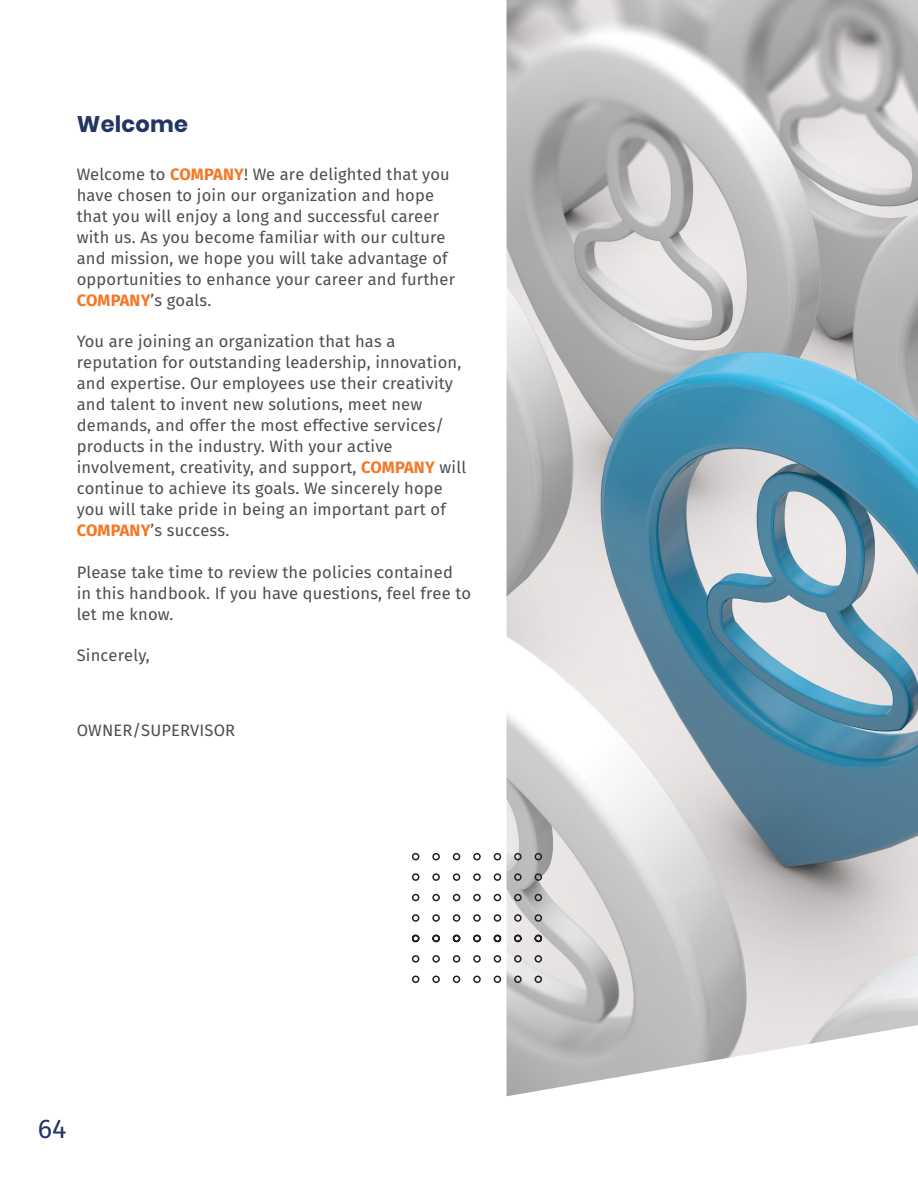
<style>
.page{position:relative;width:918px;height:1188px;background:#fff}
.page>*{position:absolute;margin:0;border:0;box-sizing:border-box;transform-origin:0 0}
.t1{font:27px "Fira Sans";color:#233564}
.Sub_title{font:700 22.5px "Poppins";letter-spacing:.01em;color:#233564}
.Body_B{font:16.5px/21px "Fira Sans";letter-spacing:.01em;color:#4c4e50}
.s1{font-weight:700;color:#f47725}
</style>
<div class="page">
<img style="left:507px;top:0;width:411px;height:1096px">
<svg style="left:411px;top:852px;width:132px;height:132px"></svg>
<p class="Sub_title" style="left:77px;top:111px;width:113px">Welcome</p>
<p class="Body_B" style="left:77px;top:164px;width:380px">Welcome to <span class="s1">COMPANY</span>! We are delighted that you have chosen to join our organization and hope that you will enjoy a long and successful career with us. As you become familiar with our culture and mission, we hope you will take advantage of opportunities to enhance your career and further <span class="s1">COMPANY</span>’s goals.</p>
<p class="Body_B" style="left:77px;top:331px;width:391px">You are joining an organization that has a reputation for outstanding leadership, innovation, and expertise. Our employees use their creativity and talent to invent new solutions, meet new demands, and offer the most effective services/ products in the industry. With your active involvement, creativity, and support, <span class="s1">COMPANY</span> will continue to achieve its goals. We sincerely hope you will take pride in being an important part of <span class="s1">COMPANY</span>’s success.</p>
<p class="Body_B" style="left:77px;top:561px;width:396px">Please take time to review the policies contained in this handbook. If you have questions, feel free to let me know.</p>
<p class="Body_B" style="left:77px;top:644px;width:74px">Sincerely,</p>
<p class="Body_B" style="left:77px;top:719px;width:160px">OWNER/SUPERVISOR</p>
<h1 class="t1" style="left:38px;top:1108px;width:30px">64</h1>
</div>
